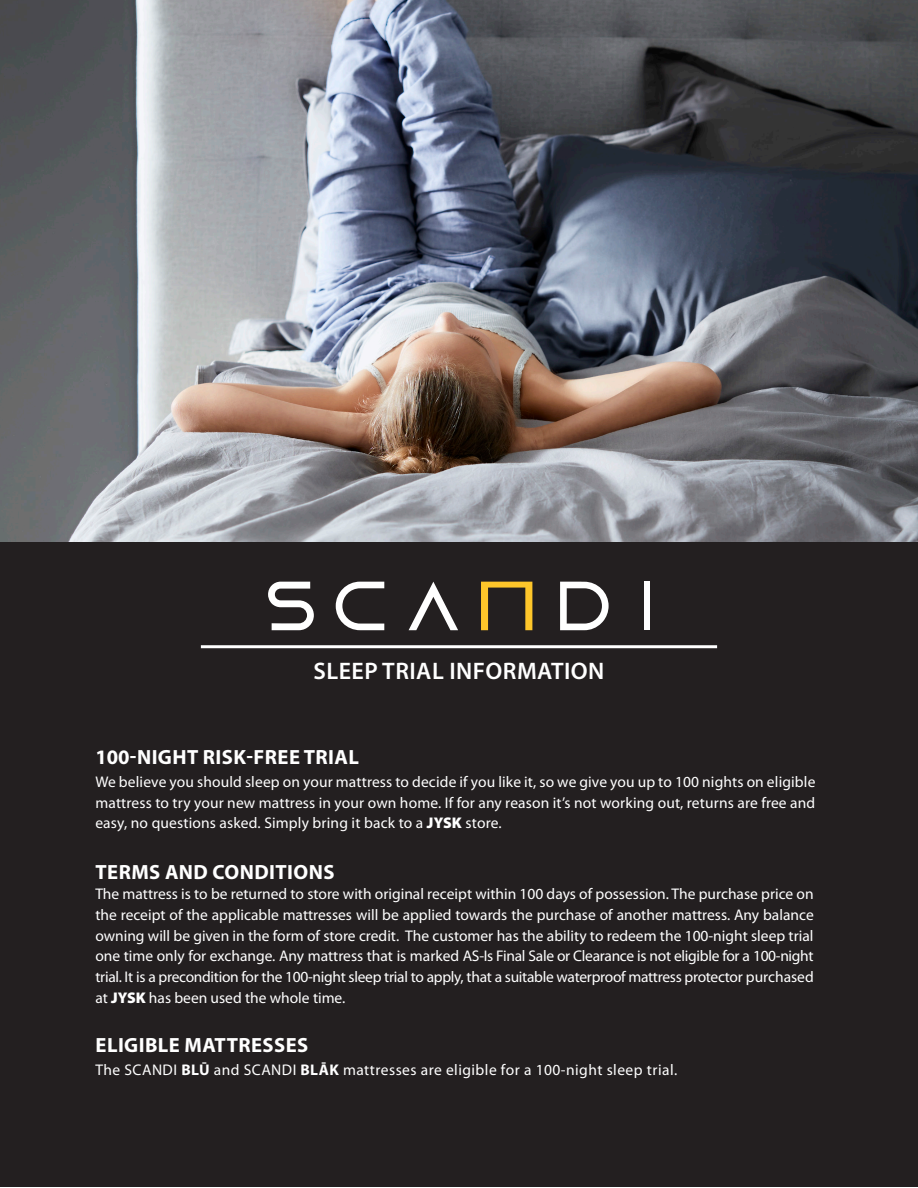
<style>
.page{position:relative;width:918px;height:1188px;background:#fff}
.page>*{position:absolute;margin:0;border:0;box-sizing:border-box;transform-origin:0 0}
.t1{font:600 24px "Myriad Pro";letter-spacing:.02em;color:#fff}
.t2{font:700 20.7px "Myriad Pro";letter-spacing:.02em;color:#fff}
.t3{font:15.45px/20.7px "Myriad Pro";letter-spacing:.01em;color:#fff;text-align:justify}
.t4{font:15.45px "Myriad Pro";letter-spacing:.03em;color:#fff}
.s1{font-weight:900}
.s2{font-weight:700}
</style>
<div class="page">
<div style="left:0;top:540px;width:918px;height:646px;background:#231f20"></div>
<svg style="left:560px;top:582px;width:49px;height:48px"></svg>
<div style="left:644px;top:581px;width:6px;height:49px;background:#fff"></div>
<svg style="left:409px;top:582px;width:49px;height:48px"></svg>
<svg style="left:336px;top:582px;width:48px;height:48px"></svg>
<svg style="left:268px;top:582px;width:46px;height:48px"></svg>
<svg style="left:481px;top:582px;width:51px;height:48px"></svg>
<hr style="left:201px;top:645px;width:516px;height:3px;background:#fff">
<img style="left:0;top:0;width:918px;height:542px">
<p class="t1" style="left:313px;top:656px;width:293px">SLEEP TRIAL INFORMATION</p>
<p class="t2" style="left:95px;top:743px;width:265px">100-NIGHT RISK-FREE TRIAL</p>
<p class="t3" style="left:95px;top:771px;width:722px">We believe you should sleep on your mattress to decide if you like it, so we give you up to 100 nights on eligible mattress to try your new mattress in your own home. If for any reason it’s not working out, returns are free and easy, no questions asked. Simply bring it back to a <span class="s1">JYSK</span> store.</p>
<p class="t2" style="left:96px;top:858px;width:241px">TERMS AND CONDITIONS</p>
<p class="t3" style="left:95px;top:884px;width:720px">The mattress is to be returned to store with original receipt within 100 days of possession. The purchase price on the receipt of the applicable mattresses will be applied towards the purchase of another mattress. Any balance owning will be given in the form of store credit. The customer has the ability to redeem the 100-night sleep trial one time only for exchange. Any mattress that is marked AS-Is Final Sale or Clearance is not eligible for a 100-night trial. It is a precondition for the 100-night sleep trial to apply, that a suitable waterproof mattress protector purchased at <span class="s1">JYSK</span> has been used the whole time.</p>
<p class="t2" style="left:96px;top:1031px;width:214px">ELIGIBLE MATTRESSES</p>
<p class="t4" style="left:95px;top:1060px;width:583px">The SCANDI <span class="s2">BLŪ</span> and SCANDI <span class="s2">BLĀK</span> mattresses are eligible for a 100-night sleep trial.</p>
</div>
